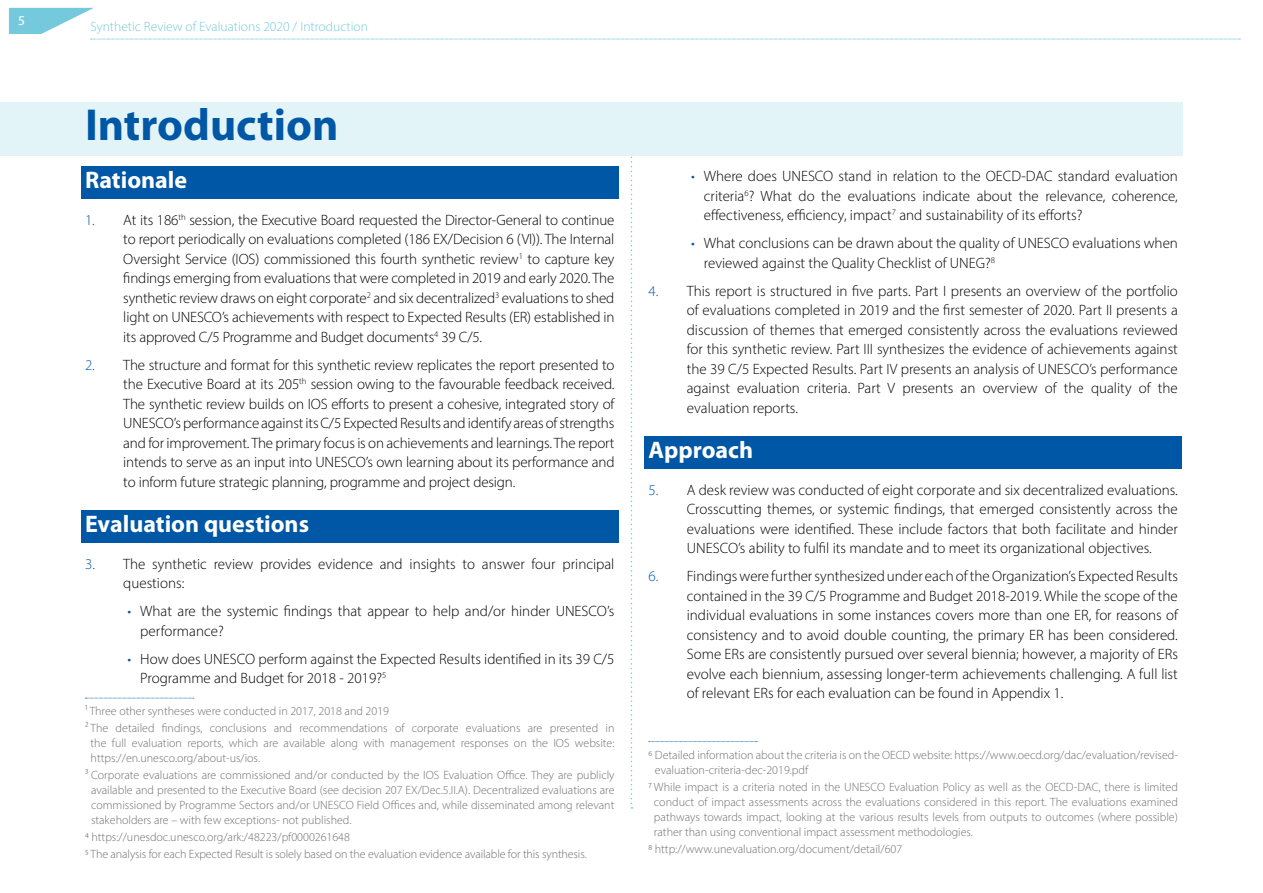
<style>
.page{position:relative;width:1263px;height:893px;background:#fff}
.page>*{position:absolute;margin:0;border:0;box-sizing:border-box;transform-origin:0 0}
.t1{font:700 45px "Myriad Pro";color:#0057a5}
.t2{font:700 24px "Myriad Pro";color:#fff}
.t3{font:300 15px/19.5px "Myriad Pro";color:#000;text-align:justify}
.t4{font:300 13.5px "Myriad Pro";color:#75c9dc}
.t5{font:13.5px "Myriad Pro";color:#fff}
.t6{font:300 12px/15px "Myriad Pro";color:#706f6f}
.s1{color:#0057a5}
</style>
<div class="page">
<svg style="left:631px;top:156px;width:1px;height:653px"></svg>
<svg style="left:9px;top:8px;width:1231px;height:32px"></svg>
<div style="left:81px;top:166px;width:538px;height:32px;background:#0057a5"></div>
<div style="left:81px;top:510px;width:538px;height:32px;background:#0057a5"></div>
<svg style="left:85px;top:698px;width:109px;height:1px"></svg>
<div style="left:644px;top:436px;width:538px;height:33px;background:#0057a5"></div>
<svg style="left:649px;top:741px;width:108px;height:1px"></svg>
<div style="left:0;top:102px;width:1182px;height:54px;background:#e2f4f8"></div>
<p class="t5" style="left:18px;top:12px;width:8px">5</p>
<p class="t4" style="left:91px;top:18px;width:279px">Synthetic Review of Evaluations 2020 / Introduction</p>
<h1 class="t1" style="left:85px;top:100px;width:255px">Introduction</h1>
<h2 class="t2" style="left:85px;top:166px;width:104px">Rationale</h2>
<p class="t3" style="left:123px;top:210px;width:493px;text-indent:-38px"><span class="s1">1.</span> At its 186<sup>th</sup> session, the Executive Board requested the Director-General to continue to report periodically on evaluations completed (186 EX/Decision 6 (VI)). The Internal Oversight Service (IOS) commissioned this fourth synthetic review<sup>1</sup> to capture key findings emerging from evaluations that were completed in 2019 and early 2020. The synthetic review draws on eight corporate<sup>2</sup> and six decentralized<sup>3</sup> evaluations to shed light on UNESCO’s achievements with respect to Expected Results (ER) established in its approved C/5 Programme and Budget documents<sup>4</sup> 39 C/5.</p>
<p class="t3" style="left:123px;top:355px;width:493px;text-indent:-38px"><span class="s1">2.</span> The structure and format for this synthetic review replicates the report presented to the Executive Board at its 205<sup>th</sup> session owing to the favourable feedback received.<br>The synthetic review builds on IOS efforts to present a cohesive, integrated story of UNESCO’s performance against its C/5 Expected Results and identify areas of strengths and for improvement. The primary focus is on achievements and learnings. The report intends to serve as an input into UNESCO’s own learning about its performance and to inform future strategic planning, programme and project design.</p>
<h2 class="t2" style="left:85px;top:510px;width:226px">Evaluation questions</h2>
<p class="t3" style="left:123px;top:554px;width:493px;text-indent:-38px"><span class="s1">3.</span> The synthetic review provides evidence and insights to answer four principal questions:</p>
<p class="t3" style="left:140px;top:601px;width:476px;text-indent:-13px"><span class="s1">•</span> What are the systemic findings that appear to help and/or hinder UNESCO’s performance?</p>
<p class="t3" style="left:140px;top:649px;width:476px;text-indent:-13px"><span class="s1">•</span> How does UNESCO perform against the Expected Results identified in its 39 C/5<br>Programme and Budget for 2018 - 2019?<sup>5</sup></p>
<p class="t6" style="left:85px;top:702px;width:531px;line-height:17px">1 Three other syntheses were conducted in 2017, 2018 and 2019<br>2 The detailed findings, conclusions and recommendations of corporate evaluations are presented in</p>
<p class="t6" style="left:91px;top:735px;width:525px">the full evaluation reports, which are available along with management responses on the IOS website: https://en.unesco.org/about-us/ios.</p>
<p class="t6" style="left:91px;top:767px;width:525px;text-align:justify;text-indent:-6px">3 Corporate evaluations are commissioned and/or conducted by the IOS Evaluation Office. They are publicly available and presented to the Executive Board (see decision 207 EX/Dec.5.II.A). Decentralized evaluations are commissioned by Programme Sectors and/or UNESCO Field Offices and, while disseminated among relevant stakeholders are – with few exceptions- not published.</p>
<p class="t6" style="left:85px;top:828px;width:503px;line-height:17px">4 https://unesdoc.unesco.org/ark:/48223/pf0000261648<br>5 The analysis for each Expected Result is solely based on the evaluation evidence available for this synthesis.</p>
<p class="t3" style="left:704px;top:166px;width:476px;text-indent:-13px"><span class="s1">•</span> Where does UNESCO stand in relation to the OECD-DAC standard evaluation criteria<sup>6</sup>? What do the evaluations indicate about the relevance, coherence, effectiveness, efficiency, impact<sup>7</sup> and sustainability of its efforts?</p>
<p class="t3" style="left:704px;top:233px;width:476px;text-indent:-13px"><span class="s1">•</span> What conclusions can be drawn about the quality of UNESCO evaluations when reviewed against the Quality Checklist of UNEG?<sup>8</sup></p>
<p class="t3" style="left:687px;top:281px;width:493px;text-indent:-38px"><span class="s1">4.</span> This report is structured in five parts. Part I presents an overview of the portfolio of evaluations completed in 2019 and the first semester of 2020. Part II presents a discussion of themes that emerged consistently across the evaluations reviewed for this synthetic review. Part III synthesizes the evidence of achievements against the 39 C/5 Expected Results. Part IV presents an analysis of UNESCO’s performance against evaluation criteria. Part V presents an overview of the quality of the evaluation reports.</p>
<h2 class="t2" style="left:648px;top:437px;width:106px">Approach</h2>
<p class="t3" style="left:687px;top:480px;width:493px;text-indent:-38px"><span class="s1">5.</span> A desk review was conducted of eight corporate and six decentralized evaluations.<br>Crosscutting themes, or systemic findings, that emerged consistently across the evaluations were identified. These include factors that both facilitate and hinder UNESCO’s ability to fulfil its mandate and to meet its organizational objectives.</p>
<p class="t3" style="left:687px;top:566px;width:493px;text-indent:-38px"><span class="s1">6.</span> Findings were further synthesized under each of the Organization’s Expected Results contained in the 39 C/5 Programme and Budget 2018-2019. While the scope of the individual evaluations in some instances covers more than one ER, for reasons of consistency and to avoid double counting, the primary ER has been considered.<br>Some ERs are consistently pursued over several biennia; however, a majority of ERs evolve each biennium, assessing longer-term achievements challenging. A full list of relevant ERs for each evaluation can be found in Appendix 1.</p>
<p class="t6" style="left:655px;top:747px;width:524px;text-indent:-6px">6 Detailed information about the criteria is on the OECD website: https://www.oecd.org/dac/evaluation/revised&shy;evaluation-criteria-dec-2019.pdf</p>
<p class="t6" style="left:654px;top:779px;width:525px;text-align:justify;text-indent:-5px">7 While impact is a criteria noted in the UNESCO Evaluation Policy as well as the OECD-DAC, there is limited conduct of impact assessments across the evaluations considered in this report. The evaluations examined pathways towards impact, looking at the various results levels from outputs to outcomes (where possible) rather than using conventional impact assessment methodologies.</p>
<p class="t6" style="left:648px;top:841px;width:255px">8 http://www.unevaluation.org/document/detail/607</p>
</div>
